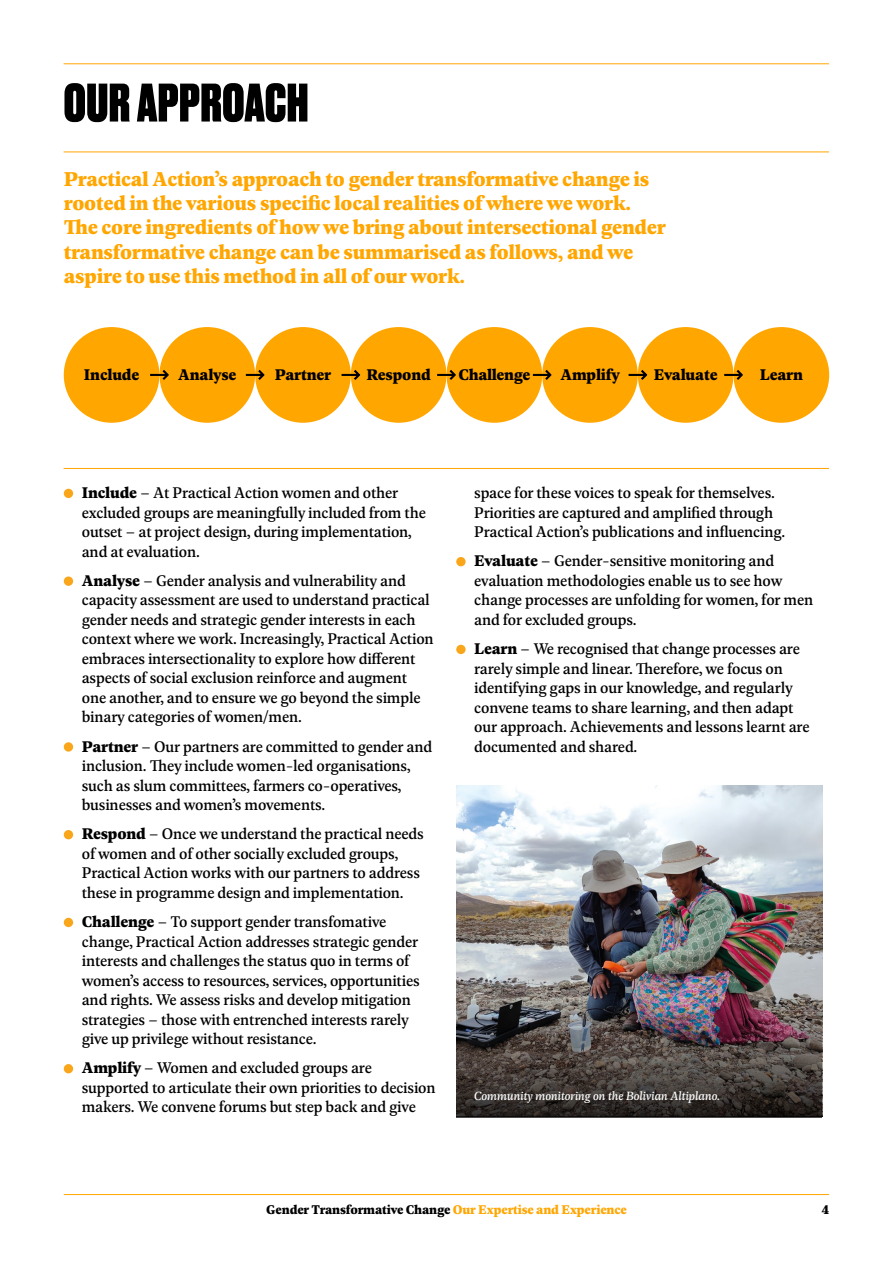
<style>
.page{position:relative;width:893px;height:1263px;background:#fff}
.page>*{position:absolute;margin:0;border:0;box-sizing:border-box;transform-origin:0 0}
.t1{font:800 51px "Druk";letter-spacing:.015em;color:#000}
.t2{font:700 21.3px/24.3px "Geller Text";letter-spacing:-.01em;color:#ffa600}
.t3{font:16.5px/19.5px "Geller Text";letter-spacing:-.01em;color:#000}
.t4{font:700 16.5px "Geller Text";letter-spacing:-.01em;color:#000}
.t5{font:700 13.5px "Geller Text";letter-spacing:-.01em;color:#000}
.t6{font:italic 12.75px "Geller Text";color:#fff}
.s1{font-weight:700}
.s2{color:#ffa600}
</style>
<div class="page">
<div style="left:64px;top:489px;width:9px;height:9px;background:#faa61a;border-radius:50%"></div>
<div style="left:64px;top:576px;width:9px;height:10px;background:#faa61a;border-radius:50%"></div>
<div style="left:64px;top:742px;width:9px;height:10px;background:#faa61a;border-radius:50%"></div>
<div style="left:64px;top:830px;width:9px;height:9px;background:#faa61a;border-radius:50%"></div>
<div style="left:64px;top:918px;width:9px;height:9px;background:#faa61a;border-radius:50%"></div>
<div style="left:64px;top:1064px;width:9px;height:9px;background:#faa61a;border-radius:50%"></div>
<div style="left:456px;top:557px;width:10px;height:9px;background:#faa61a;border-radius:50%"></div>
<div style="left:456px;top:645px;width:10px;height:9px;background:#faa61a;border-radius:50%"></div>
<div style="left:64px;top:327px;width:95px;height:96px;background:#ffa600;border-radius:50%"></div>
<div style="left:159px;top:327px;width:96px;height:96px;background:#ffa600;border-radius:50%"></div>
<div style="left:255px;top:327px;width:96px;height:96px;background:#ffa600;border-radius:50%"></div>
<div style="left:351px;top:327px;width:95px;height:96px;background:#ffa600;border-radius:50%"></div>
<div style="left:446px;top:327px;width:96px;height:96px;background:#ffa600;border-radius:50%"></div>
<div style="left:542px;top:327px;width:96px;height:96px;background:#ffa600;border-radius:50%"></div>
<div style="left:638px;top:327px;width:95px;height:96px;background:#ffa600;border-radius:50%"></div>
<div style="left:733px;top:327px;width:96px;height:96px;background:#ffa600;border-radius:50%"></div>
<svg style="left:437px;top:369px;width:19px;height:11px"></svg>
<svg style="left:341px;top:369px;width:19px;height:11px"></svg>
<svg style="left:246px;top:369px;width:19px;height:11px"></svg>
<svg style="left:150px;top:369px;width:19px;height:11px"></svg>
<svg style="left:533px;top:369px;width:19px;height:11px"></svg>
<svg style="left:628px;top:369px;width:19px;height:11px"></svg>
<svg style="left:724px;top:369px;width:19px;height:11px"></svg>
<img style="left:456px;top:785px;width:366px;height:210px">
<hr style="left:64px;top:1194px;width:765px;height:1px;background:#ffa600">
<hr style="left:64px;top:63px;width:765px;height:1px;background:#ffa600">
<hr style="left:64px;top:152px;width:765px;height:1px;background:#ffa600">
<hr style="left:64px;top:468px;width:765px;height:1px;background:#ffa600">
<img style="left:456px;top:995px;width:366px;height:123px">
<h1 class="t1" style="left:64px;top:67px;width:246px">OUR APPROACH</h1>
<p class="t2" style="left:64px;top:165px;width:604px">Practical Action’s approach to gender transformative change is rooted in the various specific local realities of where we work.<br>The core ingredients of how we bring about intersectional gender transformative change can be summarised as follows, and we aspire to use this method in all of our work.</p>
<p class="t4" style="left:84px;top:363px;width:57px">Include</p>
<p class="t4" style="left:178px;top:363px;width:60px">Analyse</p>
<p class="t4" style="left:275px;top:363px;width:58px">Partner</p>
<p class="t4" style="left:367px;top:363px;width:66px">Respond</p>
<p class="t4" style="left:458px;top:363px;width:73px">Challenge</p>
<p class="t4" style="left:560px;top:363px;width:61px">Amplify</p>
<p class="t4" style="left:654px;top:363px;width:65px">Evaluate</p>
<p class="t4" style="left:760px;top:363px;width:45px">Learn</p>
<p class="t3" style="left:82px;top:482px;width:346px"><span class="s1">Include</span> – At Practical Action women and other excluded groups are meaningfully included from the outset – at project design, during implementation, and at evaluation.</p>
<p class="t3" style="left:82px;top:570px;width:353px"><span class="s1">Analyse</span> – Gender analysis and vulnerability and capacity assessment are used to understand practical gender needs and strategic gender interests in each context where we work. Increasingly, Practical Action embraces intersectionality to explore how different aspects of social exclusion reinforce and augment one another, and to ensure we go beyond the simple binary categories of women/men.</p>
<p class="t3" style="left:82px;top:736px;width:352px"><span class="s1">Partner</span> – Our partners are committed to gender and inclusion. They include women-led organisations, such as slum committees, farmers co-operatives, businesses and women’s movements.</p>
<p class="t3" style="left:82px;top:824px;width:343px"><span class="s1">Respond</span> – Once we understand the practical needs of women and of other socially excluded groups, Practical Action works with our partners to address these in programme design and implementation.</p>
<p class="t3" style="left:82px;top:911px;width:339px"><span class="s1">Challenge</span> – To support gender transfomative change, Practical Action addresses strategic gender interests and challenges the status quo in terms of women’s access to resources, services, opportunities and rights. We assess risks and develop mitigation strategies – those with entrenched interests rarely give up privilege without resistance.</p>
<p class="t3" style="left:82px;top:1058px;width:355px"><span class="s1">Amplify</span> – Women and excluded groups are supported to articulate their own priorities to decision makers. We convene forums but step back and give</p>
<p class="t3" style="left:474px;top:482px;width:312px">space for these voices to speak for themselves.<br>Priorities are captured and amplified through<br>Practical Action’s publications and influencing.</p>
<p class="t3" style="left:474px;top:551px;width:340px"><span class="s1">Evaluate</span> – Gender-sensitive monitoring and evaluation methodologies enable us to see how change processes are unfolding for women, for men and for excluded groups.</p>
<p class="t3" style="left:474px;top:638px;width:337px"><span class="s1">Learn</span> – We recognised that change processes are rarely simple and linear. Therefore, we focus on identifying gaps in our knowledge, and regularly convene teams to share learning, and then adapt our approach. Achievements and lessons learnt are documented and shared.</p>
<p class="t6" style="left:474px;top:1088px;width:247px">Community monitoring on the Bolivian Altiplano.</p>
<p class="t5" style="left:266px;top:1200px;width:362px">Gender Transformative Change <span class="s2">Our Expertise and Experience</span></p>
<p class="t5" style="left:822px;top:1200px;width:9px">4</p>
</div>
